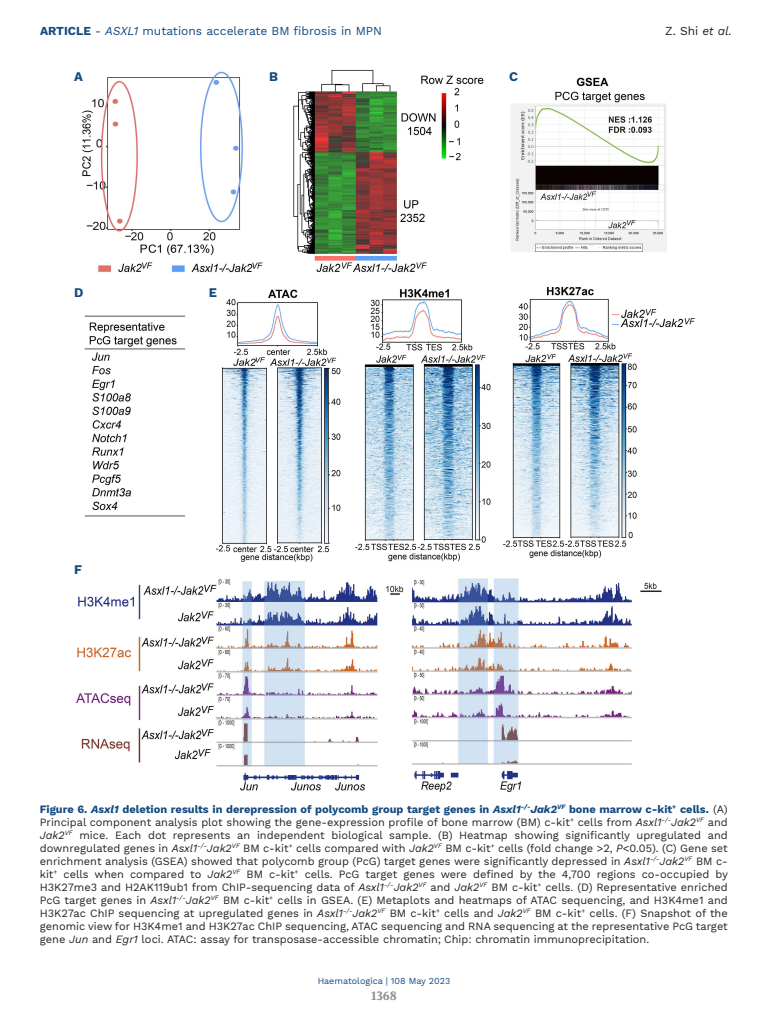
<style>
.page{position:relative;width:768px;height:1024px;background:#fff}
.page>*{position:absolute;margin:0;border:0;box-sizing:border-box;transform-origin:0 0}
.t1{font:700 13px "Work Sans";color:#134a80}
.t2{font:12px "Work Sans";color:#134a80}
.t3{font:12px "Work Sans";color:#222221}
.t4{font:700 12px "Volkhov";color:#919190}
.t5{font:11px/13px "Work Sans";color:#222221;text-align:justify}
.t6{font:9px "Work Sans";color:#134a80}
.s1{font-weight:700}
.s2{font-style:italic}
.s3{font-weight:700;color:#134a80}
.s4{font-weight:700;font-style:italic;color:#134a80}
</style>
<div class="page">
<img style="left:76px;top:70px;width:619px;height:722px">
<p class="t2" style="left:40px;top:24px;width:344px"><span class="s1">ARTICLE</span> - <span class="s2">ASXL1</span> mutations accelerate BM fibrosis in MPN</p>
<p class="t3" style="left:665px;top:24px;width:68px">Z. Shi <span class="s2">et al.</span></p>
<p class="t1" style="left:74px;top:69px;width:10px">A</p>
<p class="t1" style="left:269px;top:69px;width:10px">B</p>
<p class="t1" style="left:509px;top:69px;width:10px">C</p>
<p class="t1" style="left:74px;top:285px;width:11px">D</p>
<p class="t1" style="left:209px;top:285px;width:10px">E</p>
<p class="t1" style="left:74px;top:562px;width:9px">F</p>
<p class="t5" style="left:40px;top:803px;width:690px"><span class="s3">Figure 6.</span> <span class="s4">Asxl1</span> <span class="s3">deletion results in derepression of polycomb group target genes in</span> <span class="s4">Asxl1</span><sup>-/-</sup><span class="s4">Jak2</span><sup>VF</sup> <span class="s3">bone marrow c-kit</span><sup>+</sup> <span class="s3">cells.</span> (A)<br>Principal component analysis plot showing the gene-expression profile of bone marrow (BM) c-kit<sup>+</sup> cells from <span class="s2">Asxl1</span><sup>-/-</sup><span class="s2">Jak2</span><sup>VF</sup> and <span class="s2">Jak2</span><sup>VF</sup> mice. Each dot represents an independent biological sample. (B) Heatmap showing significantly upregulated and downregulated genes in <span class="s2">Asxl1</span><sup>-/-</sup><span class="s2">Jak2</span><sup>VF</sup> BM c-kit<sup>+</sup> cells compared with <span class="s2">Jak2</span><sup>VF</sup> BM c-kit<sup>+</sup> cells (fold change &gt;2, <span class="s2">P</span>&lt;0.05). (C) Gene set enrichment analysis (GSEA) showed that polycomb group (PcG) target genes were significantly depressed in <span class="s2">Asxl1</span><sup>-/-</sup><span class="s2">Jak2</span><sup>VF</sup> BM c&shy;kit<sup>+</sup> cells when compared to <span class="s2">Jak2</span><sup>VF</sup> BM c-kit<sup>+</sup> cells. PcG target genes were defined by the 4,700 regions co-occupied by H3K27me3 and H2AK119ub1 from ChIP-sequencing data of <span class="s2">Asxl1</span><sup>-/-</sup><span class="s2">Jak2</span><sup>VF</sup> and <span class="s2">Jak2</span><sup>VF</sup> BM c-kit<sup>+</sup> cells. (D) Representative enriched PcG target genes in <span class="s2">Asxl1</span><sup>-/-</sup><span class="s2">Jak2</span><sup>VF</sup> BM c-kit<sup>+</sup> cells in GSEA. (E) Metaplots and heatmaps of ATAC sequencing, and H3K4me1 and H3K27ac ChIP sequencing at upregulated genes in <span class="s2">Asxl1</span><sup>-/-</sup><span class="s2">Jak2</span><sup>VF</sup> BM c-kit<sup>+</sup> cells and <span class="s2">Jak2</span><sup>VF</sup> BM c-kit<sup>+</sup> cells. (F) Snapshot of the genomic view for H3K4me1 and H3K27ac ChIP sequencing, ATAC sequencing and RNA sequencing at the representative PcG target gene <span class="s2">Jun</span> and <span class="s2">Egr1</span> loci. ATAC: assay for transposase-accessible chromatin; Chip: chromatin immunoprecipitation.</p>
<p class="t6" style="left:318px;top:976px;width:134px">Haematologica | 108 May 2023</p>
<p class="t4" style="left:371px;top:988px;width:27px">1368</p>
</div>
